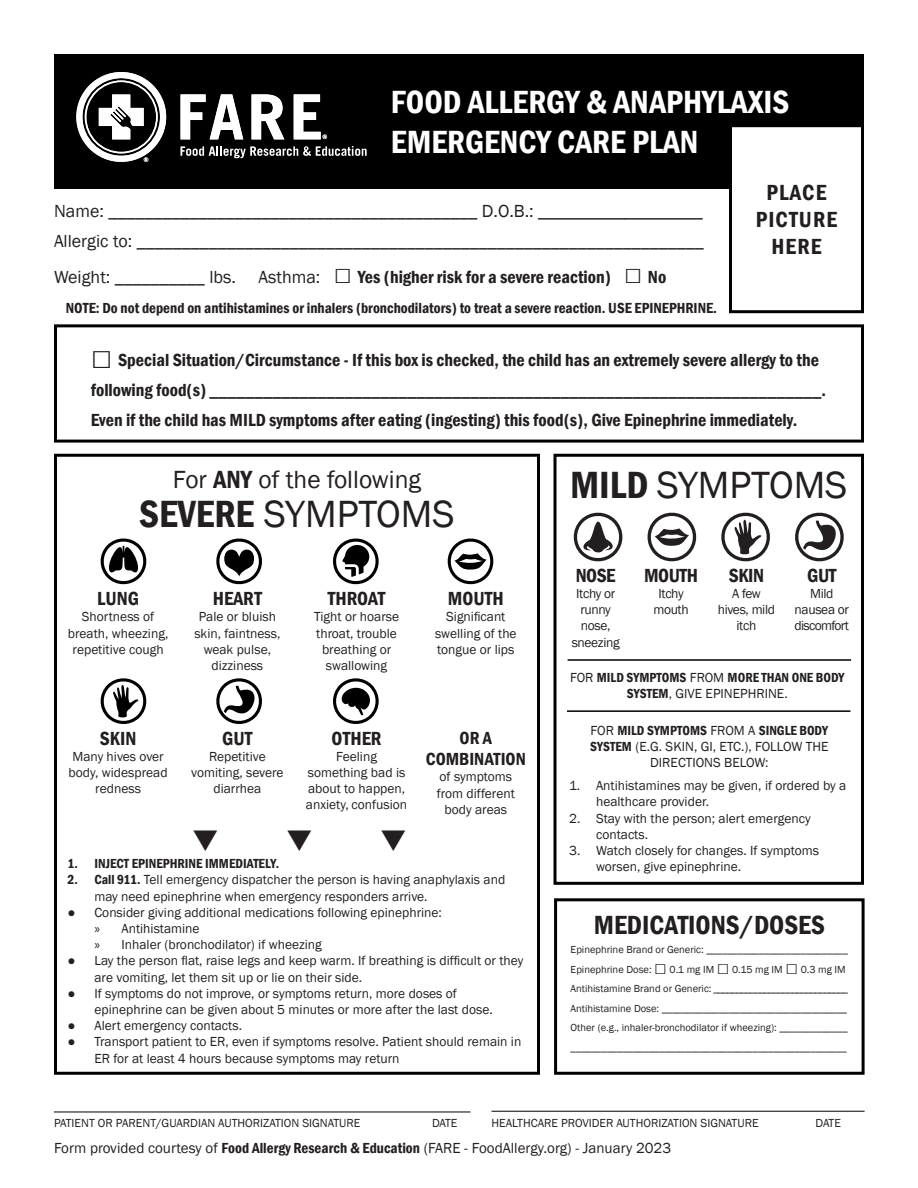
<style>
.page{position:relative;width:918px;height:1188px;background:#fff}
.page>*{position:absolute;margin:0;border:0;box-sizing:border-box;transform-origin:0 0}
.t1{font:39px "Franklin Gothic";color:#231f20}
.t2{font:600 condensed 33px/39.6px "Franklin Gothic";color:#fff}
.t3{font:600 condensed 27px "Franklin Gothic";color:#231f20}
.t4{font:25.5px "Franklin Gothic";color:#231f20}
.t5{font:600 condensed 22.5px "Franklin Gothic";letter-spacing:.05em;color:#231f20}
.t6{font:600 condensed 19.5px "Franklin Gothic";color:#231f20}
.t7{font:600 condensed 18px/30px "Franklin Gothic";color:#231f20}
.t8{font:18px "Franklin Gothic";color:#231f20}
.t9{font:600 condensed 15px "Franklin Gothic";color:#231f20}
.t10{font:15px "Franklin Gothic";color:#231f20}
.t11{font:13.5px/16.2px "Franklin Gothic";color:#231f20}
.t12{font:600 condensed 13.5px/16.2px "Franklin Gothic";color:#231f20;text-align:center}
.t13{font:13.5px/16.2px "Franklin Gothic";letter-spacing:-.025em;color:#231f20;text-align:center}
.t14{font:12px "Franklin Gothic";color:#231f20}
.t15{font:10.5px "Franklin Gothic";color:#231f20}
.s1{font-weight:400;font-stretch:normal}
.s2{font-weight:400;font-stretch:normal;font-size:30px}
.s3{font-weight:400;font-stretch:normal;font-size:36px}
.s4{font-weight:600;font-stretch:condensed}
.s5{font-family:"Myriad Pro"}
.s6{font-size:21px}
</style>
<div class="page">
<div style="left:54px;top:54px;width:810px;height:135px;background:#000"></div>
<svg style="left:76px;top:72px;width:291px;height:90px"></svg>
<div style="left:730px;top:126px;width:132px;height:186px;background:#fff"></div>
<div style="left:729px;top:124px;width:135px;height:189px;border:3px solid #000"></div>
<div style="left:54px;top:324px;width:810px;height:119px;border:3px solid #000"></div>
<div style="left:54px;top:454px;width:486px;height:621px;border:3px solid #000"></div>
<svg style="left:216px;top:538px;width:46px;height:47px"></svg>
<svg style="left:447px;top:538px;width:47px;height:47px"></svg>
<svg style="left:100px;top:538px;width:47px;height:47px"></svg>
<svg style="left:333px;top:538px;width:46px;height:47px"></svg>
<svg style="left:100px;top:678px;width:47px;height:46px"></svg>
<svg style="left:216px;top:678px;width:46px;height:46px"></svg>
<svg style="left:333px;top:678px;width:46px;height:46px"></svg>
<svg style="left:573px;top:512px;width:50px;height:50px"></svg>
<svg style="left:647px;top:512px;width:50px;height:50px"></svg>
<svg style="left:721px;top:512px;width:49px;height:50px"></svg>
<svg style="left:795px;top:512px;width:49px;height:50px"></svg>
<div style="left:554px;top:454px;width:310px;height:431px;border:3px solid #000"></div>
<hr style="left:567px;top:710px;width:283px;height:2px;background:#000">
<hr style="left:568px;top:659px;width:283px;height:2px;background:#000">
<div style="left:554px;top:898px;width:311px;height:177px;border:3px solid #000"></div>
<hr style="left:54px;top:1112px;width:417px;height:1px;background:#000">
<hr style="left:491px;top:1111px;width:374px;height:1px;background:#000">
<h2 class="t2" style="left:391px;top:82px;width:400px">FOOD ALLERGY &amp; ANAPHYLAXIS<br>EMERGENCY CARE PLAN</h2>
<p class="t5" style="left:767px;top:177px;width:61px">PLACE</p>
<p class="t5" style="left:756px;top:204px;width:83px">PICTURE</p>
<p class="t5" style="left:771px;top:231px;width:52px">HERE</p>
<p class="t8" style="left:54px;top:200px;width:650px">Name: _________________________________________ D.O.B.: ___________________</p>
<p class="t8" style="left:54px;top:230px;width:651px">Allergic to: _______________________________________________________________</p>
<p class="t8" style="left:54px;top:266px;width:184px">Weight: __________ lbs.</p>
<p class="t7" style="left:259px;top:262px;width:409px"><span class="s1">Asthma:</span> <span class="s2">□</span> Yes (higher risk for a severe reaction) <span class="s2">□</span> No</p>
<p class="t9" style="left:66px;top:298px;width:653px">NOTE: Do not depend on antihistamines or inhalers (bronchodilators) to treat a severe reaction. USE EPINEPHRINE.</p>
<p class="t7" style="left:91px;top:345px;width:737px"><span class="s3">□</span> Special Situation/Circumstance - If this box is checked, the child has an extremely severe allergy to the following food(s) ____________________________________________________________________.</p>
<p class="t7" style="left:91px;top:405px;width:708px">Even if the child has MILD symptoms after eating (ingesting) this food(s), Give Epinephrine immediately.</p>
<p class="t4" style="left:173px;top:464px;width:250px">For <span class="s4">ANY</span> of the following</p>
<p class="t1" style="left:139px;top:490px;width:317px"><span class="s4">SEVERE</span> SYMPTOMS</p>
<p class="t6" style="left:97px;top:586px;width:43px">LUNG</p>
<p class="t11" style="left:82px;top:609px;width:74px">Shortness of</p>
<p class="t11" style="left:68px;top:625px;width:102px">breath, wheezing,</p>
<p class="t11" style="left:73px;top:641px;width:92px">repetitive cough</p>
<p class="t6" style="left:100px;top:725px;width:38px">SKIN</p>
<p class="t11" style="left:73px;top:749px;width:93px">Many hives over</p>
<p class="t11" style="left:69px;top:765px;width:101px">body, widespread</p>
<p class="t11" style="left:95px;top:781px;width:47px">redness</p>
<p class="t6" style="left:213px;top:586px;width:51px">HEART</p>
<p class="t11" style="left:199px;top:609px;width:79px">Pale or bluish</p>
<p class="t11" style="left:194px;top:625px;width:88px">skin, faintness,</p>
<p class="t11" style="left:204px;top:641px;width:69px">weak pulse,</p>
<p class="t11" style="left:211px;top:658px;width:53px">dizziness</p>
<p class="t6" style="left:328px;top:586px;width:59px">THROAT</p>
<p class="t11" style="left:314px;top:609px;width:87px">Tight or hoarse</p>
<p class="t11" style="left:316px;top:625px;width:82px">throat, trouble</p>
<p class="t11" style="left:322px;top:641px;width:71px">breathing or</p>
<p class="t11" style="left:326px;top:658px;width:63px">swallowing</p>
<p class="t6" style="left:448px;top:586px;width:57px">MOUTH</p>
<p class="t11" style="left:446px;top:609px;width:61px">Significant</p>
<p class="t11" style="left:435px;top:625px;width:83px">swelling of the</p>
<p class="t11" style="left:437px;top:641px;width:79px">tongue or lips</p>
<p class="t6" style="left:222px;top:725px;width:32px">GUT</p>
<p class="t11" style="left:209px;top:749px;width:58px">Repetitive</p>
<p class="t11" style="left:191px;top:765px;width:94px">vomiting, severe</p>
<p class="t11" style="left:213px;top:781px;width:49px">diarrhea</p>
<p class="t6" style="left:332px;top:725px;width:51px">OTHER</p>
<p class="t11" style="left:336px;top:749px;width:42px">Feeling</p>
<p class="t11" style="left:308px;top:765px;width:99px">something bad is</p>
<p class="t11" style="left:308px;top:781px;width:99px">about to happen,</p>
<p class="t11" style="left:306px;top:797px;width:103px">anxiety, confusion</p>
<p class="t7" style="left:460px;top:722px;width:34px">OR A</p>
<p class="t7" style="left:426px;top:744px;width:101px">COMBINATION</p>
<p class="t11" style="left:440px;top:769px;width:74px">of symptoms</p>
<p class="t11" style="left:437px;top:785px;width:80px">from different</p>
<p class="t11" style="left:445px;top:801px;width:64px">body areas</p>
<p class="t12" style="left:68px;top:855px;width:213px">1. INJECT EPINEPHRINE IMMEDIATELY.</p>
<p class="t11" style="left:94px;top:872px;width:412px;text-indent:-27px"><span class="s4">2. Call 911.</span> Tell emergency dispatcher the person is having anaphylaxis and may need epinephrine when emergency responders arrive.</p>
<p class="t11" style="left:68px;top:905px;width:376px">● Consider giving additional medications following epinephrine:</p>
<p class="t11" style="left:94px;top:921px;width:107px"><span class="s5">»</span> Antihistamine</p>
<p class="t11" style="left:94px;top:937px;width:229px"><span class="s5">»</span> Inhaler (bronchodilator) if wheezing</p>
<p class="t11" style="left:94px;top:953px;width:430px;text-indent:-27px">● Lay the person flat, raise legs and keep warm. If breathing is difficult or they are vomiting, let them sit up or lie on their side.</p>
<p class="t11" style="left:94px;top:986px;width:400px;text-indent:-27px">● If symptoms do not improve, or symptoms return, more doses of epinephrine can be given about 5 minutes or more after the last dose.</p>
<p class="t11" style="left:68px;top:1018px;width:176px">● Alert emergency contacts.</p>
<p class="t11" style="left:94px;top:1034px;width:428px;text-indent:-27px">● Transport patient to ER, even if symptoms resolve. Patient should remain in<br>ER for at least 4 hours because symptoms may return</p>
<p class="t1" style="left:570px;top:460px;width:279px"><span class="s4">MILD</span> SYMPTOMS</p>
<p class="t6" style="left:576px;top:562px;width:41px">NOSE</p>
<p class="t11" style="left:576px;top:586px;width:40px">Itchy or</p>
<p class="t13" style="left:581px;top:602px;width:32px;text-align:left">runny nose,</p>
<p class="t13" style="left:572px;top:634px;width:50px">sneezing</p>
<p class="t6" style="left:644px;top:562px;width:55px">MOUTH</p>
<p class="t13" style="left:653px;top:586px;width:37px">Itchy mouth</p>
<p class="t6" style="left:729px;top:562px;width:37px">SKIN</p>
<p class="t13" style="left:718px;top:586px;width:59px">A few hives, mild itch</p>
<p class="t6" style="left:807px;top:562px;width:31px">GUT</p>
<p class="t13" style="left:794px;top:586px;width:56px">Mild nausea or discomfort</p>
<p class="t12" style="left:570px;top:669px;width:276px"><span class="s1">FOR</span> MILD SYMPTOMS <span class="s1">FROM</span> MORE THAN ONE BODY<br>SYSTEM<span class="s1">, GIVE EPINEPHRINE.</span></p>
<p class="t11" style="left:590px;top:723px;width:240px;text-align:center">FOR <span class="s4">MILD SYMPTOMS</span> FROM A <span class="s4">SINGLE BODY<br>SYSTEM</span> (E.G. SKIN, GI, ETC.), FOLLOW THE<br>DIRECTIONS BELOW:</p>
<p class="t11" style="left:596px;top:778px;width:252px;text-indent:-27px">1. Antihistamines may be given, if ordered by a healthcare provider.</p>
<p class="t11" style="left:596px;top:810px;width:216px;text-indent:-27px">2. Stay with the person; alert emergency contacts.</p>
<p class="t11" style="left:596px;top:843px;width:224px;text-indent:-27px">3. Watch closely for changes. If symptoms worsen, give epinephrine.</p>
<p class="t3" style="left:594px;top:907px;width:233px">MEDICATIONS/DOSES</p>
<p class="t15" style="left:571px;top:943px;width:279px">Epinephrine Brand or Generic: ___________________________</p>
<p class="t15" style="left:571px;top:963px;width:277px">Epinephrine Dose: <span class="s6">□</span> 0.1 mg IM <span class="s6">□</span> 0.15 mg IM <span class="s6">□</span> 0.3 mg IM</p>
<p class="t15" style="left:571px;top:982px;width:279px">Antihistamine Brand or Generic: _____________________________</p>
<p class="t15" style="left:571px;top:1002px;width:278px">Antihistamine Dose: ____________________________________</p>
<p class="t15" style="left:571px;top:1021px;width:279px">Other (e.g., inhaler-bronchodilator if wheezing): _____________</p>
<p class="t15" style="left:571px;top:1041px;width:278px">_____________________________________________________</p>
<p class="t14" style="left:54px;top:1116px;width:308px">PATIENT OR PARENT/GUARDIAN AUTHORIZATION SIGNATURE</p>
<p class="t14" style="left:432px;top:1116px;width:27px">DATE</p>
<p class="t14" style="left:491px;top:1116px;width:269px">HEALTHCARE PROVIDER AUTHORIZATION SIGNATURE</p>
<p class="t14" style="left:815px;top:1116px;width:27px">DATE</p>
<p class="t10" style="left:54px;top:1138px;width:619px">Form provided courtesy of <span class="s4">Food Allergy Research &amp; Education</span> (FARE - FoodAllergy.org) - January 2023</p>
</div>
